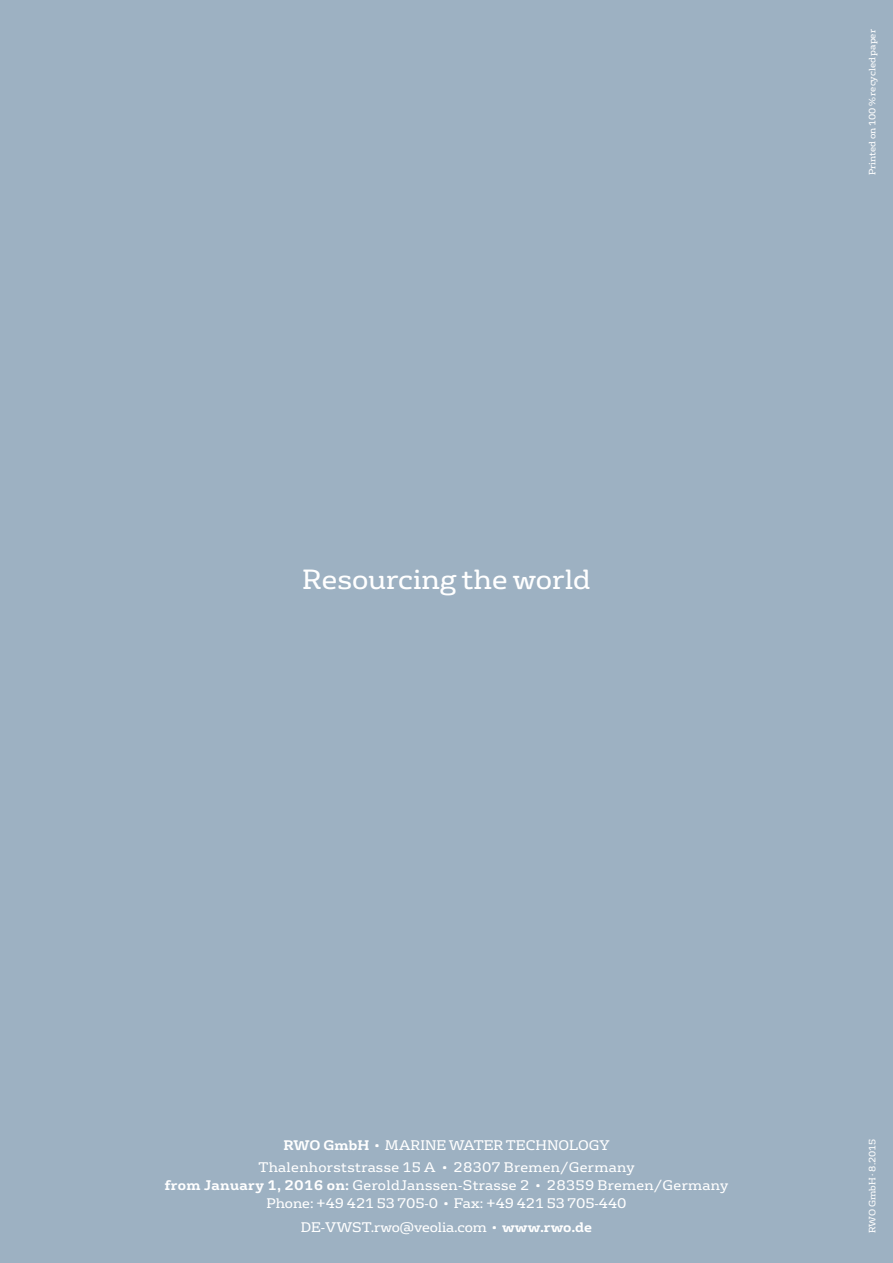
<style>
.page{position:relative;width:893px;height:1263px;background:#9db1c2}
.page>*{position:absolute;margin:0;border:0;box-sizing:border-box;transform-origin:0 0}
.t1{font:27px "FS Rufus";color:#fff}
.t2{font:13.5px/22.5px "FS Rufus";letter-spacing:.025em;color:#fff;text-align:center}
.t3{font:13.5px "FS Rufus";letter-spacing:-.01em;color:#fff}
.t4{font:9px "FS Rufus";color:#fff}
.s1{font-weight:700}
</style>
<div class="page">
<h1 class="t1" style="left:302px;top:557px;width:290px">Resourcing the world</h1>
<p class="t4" style="left:865px;top:175px;width:147px;rotate:-90deg">Printed on 100 % recycled paper</p>
<p class="t2" style="left:258px;top:1133px;width:378px"><span class="s1">RWO GmbH</span> • MARINE WATER TECHNOLOGY<br>Thalenhorststrasse 15 A • 28307 Bremen/Germany</p>
<p class="t2" style="left:165px;top:1176px;width:565px;line-height:18px"><span class="s1">from January 1, 2016 on:</span> GeroldJanssen-Strasse 2 • 28359 Bremen/Germany<br>Phone: +49 421 53 705-0 • Fax: +49 421 53 705-440</p>
<p class="t3" style="left:301px;top:1216px;width:293px">DE-VWST.rwo@veolia.com • <span class="s1">www.rwo.de</span></p>
<p class="t4" style="left:865px;top:1233px;width:96px;rotate:-90deg">RWO GmbH · 8.2015</p>
</div>
